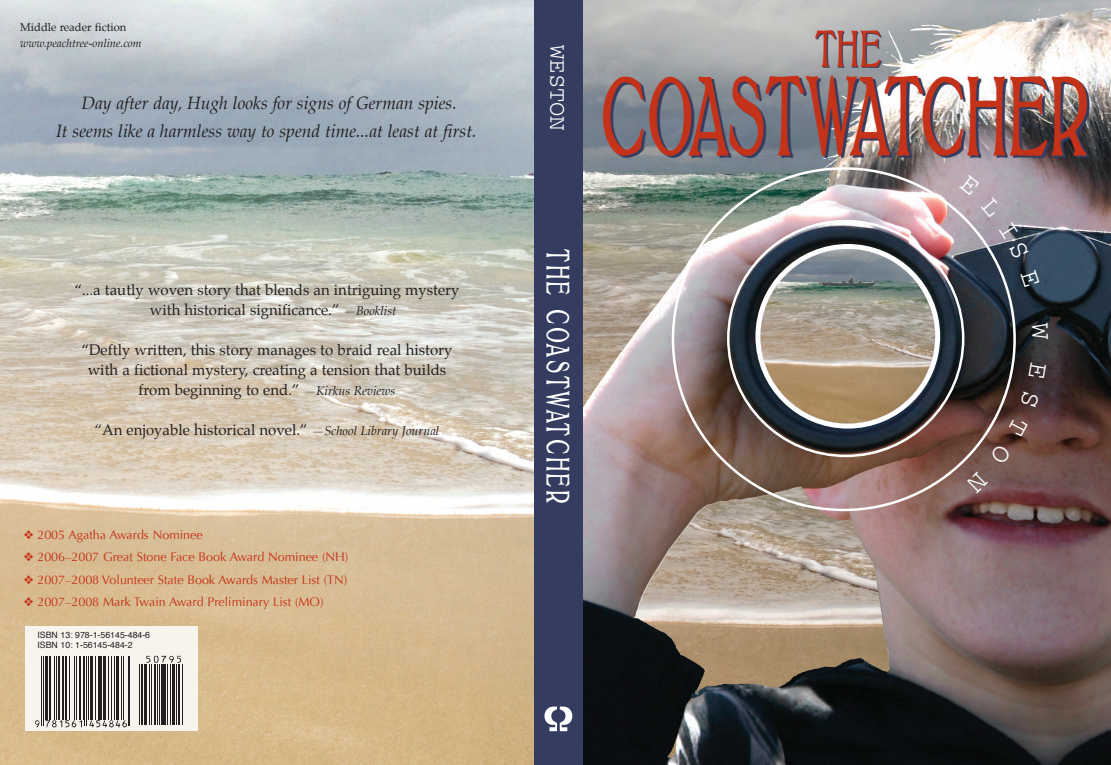
<style>
.page{position:relative;width:1111px;height:765px;background:#fff}
.page>*{position:absolute;margin:0;border:0;box-sizing:border-box;transform-origin:0 0}
.t1{font:86.88px "Bolton Titling";letter-spacing:.005em;color:#c5321a;scale:.57 1}
.t2{font:39.75px "Bolton Titling";color:#c5321a;scale:.65 1}
.t3{font:27.5px "Bolton Elongated";letter-spacing:.12em;color:#fff}
.t4{font:23.75px "Courier";color:#fff}
.t5{font:italic 17.5px/27.5px "Palatino";color:#231f20;text-align:center}
.t6{font:15px/20px "Palatino";color:#231f20}
.t7{font:12.5px "Optima";color:#c5321a}
.t8{font:italic 11.25px/16.2px "Palatino";color:#231f20}
.t9{font:8.75px/10.5px "Helvetica";color:#231f20}
.s1{font-style:normal}
.s2{font-style:italic;font-size:12.5px}
</style>
<div class="page">
<img style="left:0;top:0;width:534px;height:765px">
<div style="left:26px;top:626px;width:172px;height:105px;background:#f7f4ee"></div>
<hr style="left:42px;top:656px;width:1px;height:69px;background:#231f20">
<hr style="left:44px;top:656px;width:1px;height:69px;background:#231f20">
<hr style="left:45px;top:656px;width:3px;height:64px;background:#231f20">
<hr style="left:49px;top:656px;width:2px;height:64px;background:#231f20">
<hr style="left:54px;top:656px;width:1px;height:64px;background:#231f20">
<hr style="left:56px;top:656px;width:1px;height:64px;background:#231f20">
<hr style="left:59px;top:656px;width:1px;height:64px;background:#231f20">
<hr style="left:62px;top:656px;width:2px;height:64px;background:#231f20">
<hr style="left:65px;top:656px;width:2px;height:64px;background:#231f20">
<hr style="left:69px;top:656px;width:1px;height:64px;background:#231f20">
<hr style="left:74px;top:656px;width:1px;height:64px;background:#231f20">
<hr style="left:76px;top:656px;width:1px;height:64px;background:#231f20">
<hr style="left:79px;top:656px;width:2px;height:64px;background:#231f20">
<hr style="left:83px;top:656px;width:1px;height:64px;background:#231f20">
<hr style="left:84px;top:656px;width:1px;height:69px;background:#231f20">
<hr style="left:86px;top:656px;width:1px;height:69px;background:#231f20">
<hr style="left:88px;top:656px;width:1px;height:64px;background:#231f20">
<hr style="left:90px;top:656px;width:3px;height:64px;background:#231f20">
<hr style="left:95px;top:656px;width:1px;height:64px;background:#231f20">
<hr style="left:98px;top:656px;width:2px;height:64px;background:#231f20">
<hr style="left:101px;top:656px;width:1px;height:64px;background:#231f20">
<hr style="left:103px;top:656px;width:3px;height:64px;background:#231f20">
<hr style="left:108px;top:656px;width:1px;height:64px;background:#231f20">
<hr style="left:111px;top:656px;width:1px;height:64px;background:#231f20">
<hr style="left:114px;top:656px;width:1px;height:64px;background:#231f20">
<hr style="left:116px;top:656px;width:3px;height:64px;background:#231f20">
<hr style="left:121px;top:656px;width:1px;height:64px;background:#231f20">
<hr style="left:123px;top:656px;width:1px;height:64px;background:#231f20">
<hr style="left:128px;top:656px;width:1px;height:69px;background:#231f20">
<hr style="left:129px;top:656px;width:1px;height:69px;background:#231f20">
<hr style="left:139px;top:664px;width:1px;height:61px;background:#231f20">
<hr style="left:141px;top:664px;width:2px;height:61px;background:#231f20">
<hr style="left:144px;top:664px;width:3px;height:61px;background:#231f20">
<hr style="left:149px;top:664px;width:1px;height:61px;background:#231f20">
<hr style="left:151px;top:664px;width:1px;height:61px;background:#231f20">
<hr style="left:154px;top:664px;width:2px;height:61px;background:#231f20">
<hr style="left:157px;top:664px;width:1px;height:61px;background:#231f20">
<hr style="left:159px;top:664px;width:1px;height:61px;background:#231f20">
<hr style="left:161px;top:664px;width:3px;height:61px;background:#231f20">
<hr style="left:164px;top:664px;width:2px;height:61px;background:#231f20">
<hr style="left:168px;top:664px;width:1px;height:61px;background:#231f20">
<hr style="left:170px;top:664px;width:1px;height:61px;background:#231f20">
<hr style="left:172px;top:664px;width:3px;height:61px;background:#231f20">
<hr style="left:176px;top:664px;width:1px;height:61px;background:#231f20">
<hr style="left:178px;top:664px;width:1px;height:61px;background:#231f20">
<hr style="left:182px;top:664px;width:1px;height:61px;background:#231f20">
<svg style="left:35px;top:720px;width:47px;height:7px"></svg>
<svg style="left:89px;top:720px;width:38px;height:7px"></svg>
<svg style="left:146px;top:656px;width:35px;height:7px"></svg>
<img style="left:582px;top:0;width:529px;height:12px">
<img style="left:582px;top:12px;width:529px;height:753px">
<img style="left:671px;top:167px;width:345px;height:344px">
<img style="left:727px;top:220px;width:237px;height:237px">
<img style="left:755px;top:244px;width:185px;height:185px">
<svg style="left:851px;top:275px;width:4px;height:8px"></svg>
<div style="left:534px;top:0;width:48px;height:765px;background:#343d5f"></div>
<svg style="left:544px;top:707px;width:29px;height:24px"></svg>
<svg style="left:959px;top:175px;width:70px;height:84px;background:#98929e"></svg>
<svg style="left:1020px;top:270px;width:19px;height:17px"></svg>
<svg style="left:1032px;top:323px;width:16px;height:17px"></svg>
<svg style="left:1028px;top:363px;width:18px;height:15px"></svg>
<svg style="left:1020px;top:392px;width:19px;height:16px"></svg>
<svg style="left:1007px;top:417px;width:21px;height:20px"></svg>
<svg style="left:990px;top:444px;width:21px;height:21px"></svg>
<svg style="left:966px;top:471px;width:22px;height:22px"></svg>
<p class="t8" style="left:20px;top:20px;width:123px"><span class="s1">Middle reader fiction </span>www.peachtree-online.com</p>
<p class="t5" style="left:56px;top:91px;width:422px">Day after day, Hugh looks for signs of German spies.<br>It seems like a harmless way to spend time...at least at first.</p>
<p class="t6" style="left:150px;top:281px;width:311px;text-indent:-75px">“...a tautly woven story that blends an intriguing mystery with historical significance.” <span class="s2">—Booklist</span></p>
<p class="t6" style="left:81px;top:341px;width:372px;text-align:center">“Deftly written, this story manages to braid real history with a fictional mystery, creating a tension that builds from beginning to end.” <span class="s2">—Kirkus Reviews</span></p>
<p class="t6" style="left:95px;top:421px;width:346px">“An enjoyable historical novel.” <span class="s2">—School Library Journal</span></p>
<p class="t7" style="left:24px;top:527px;width:180px">❖ 2005 Agatha Awards Nominee</p>
<p class="t7" style="left:24px;top:550px;width:326px">❖ 2006–2007 Great Stone Face Book Award Nominee (NH)</p>
<p class="t7" style="left:24px;top:572px;width:325px">❖ 2007–2008 Volunteer State Book Awards Master List (TN)</p>
<p class="t7" style="left:24px;top:595px;width:301px">❖ 2007–2008 Mark Twain Award Preliminary List (MO)</p>
<p class="t9" style="left:38px;top:630px;width:114px">ISBN 13: 978-1-56145-484-6<br>ISBN 10: 1-56145-484-2</p>
<p class="t4" style="left:565px;top:45px;width:87px;rotate:90deg">WESTON</p>
<p class="t2" style="left:815px;top:26px;width:103px">THE</p>
<p class="t1" style="left:602px;top:68px;width:854px">COASTWATCHER</p>
<p class="t3" style="left:572px;top:249px;width:256px;rotate:90deg">THE COASTWATCHER</p>
</div>
